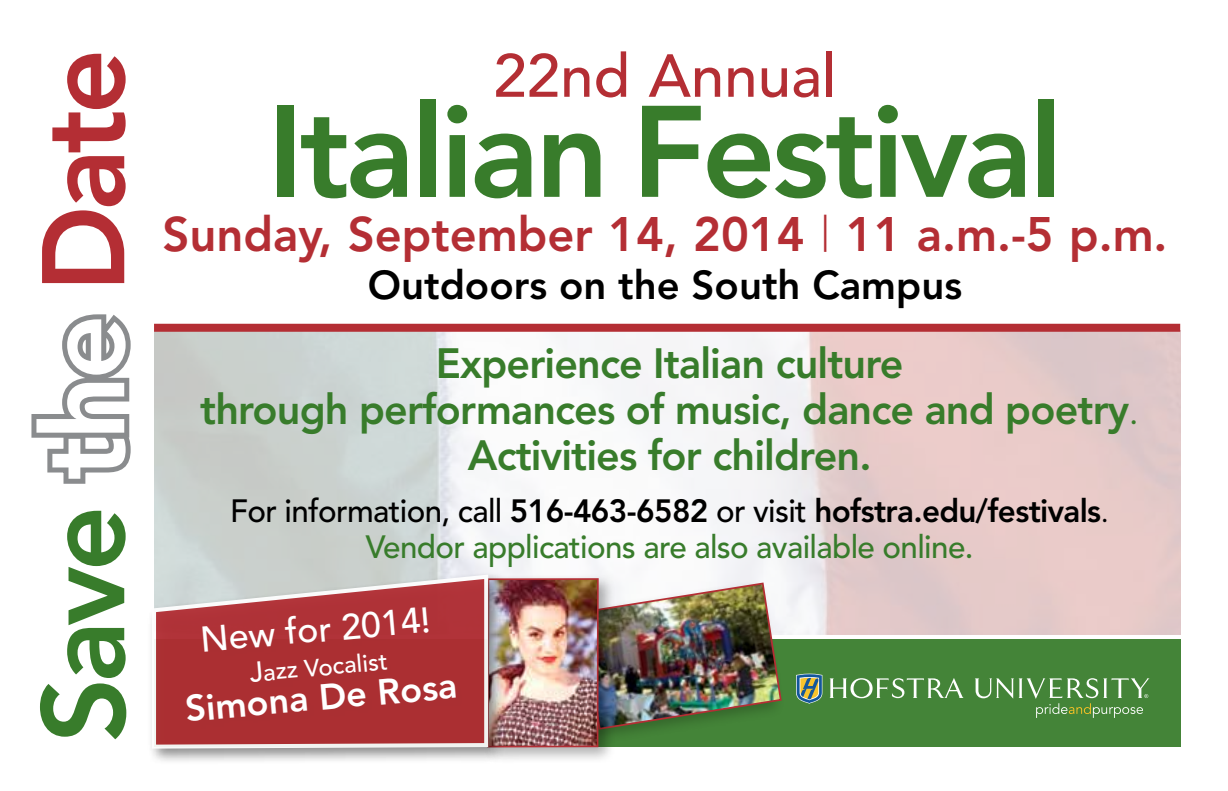
<style>
.page{position:relative;width:1228px;height:791px;background:#fff}
.page>*{position:absolute;margin:0;border:0;box-sizing:border-box;transform-origin:0 0}
.t1{font:800 128.6px "Avenir";letter-spacing:-.03em;color:#387c2b}
.t2{font:800 116px "Avenir";letter-spacing:-.04em;color:#387c2b}
.t3{font:500 60px "Avenir";color:#b42e34}
.t4{font:800 48px "Avenir";color:#b42e34}
.t5{font:800 42px/46px "Avenir";letter-spacing:-.02em;color:#387c2b;text-align:center}
.t6{font:800 40px "Avenir";color:#000}
.t7{font:800 36px "Avenir";color:#fff}
.t8{font:500 35.6px "Avenir";color:#fff}
.t9{font:500 32px/36px "Avenir";letter-spacing:-.02em;color:#387c2b;text-align:center}
.t10{font:500 24px "Avenir";color:#fff}
.s1{color:#fff}
.s2{color:#b42e34}
.s3{font-weight:300}
.s4{color:#000}
.s5{font-weight:800;color:#000}
.s6{font-weight:400;color:#000}
.s7{font-size:28px}
</style>
<div class="page">
<svg style="left:154px;top:323px;width:1027px;height:318px"></svg>
<svg style="left:31px;top:314px;width:100px;height:170px"></svg>
<div style="left:154px;top:639px;width:1025px;height:107px;background:#448438"></div>
<svg style="left:796px;top:673px;width:26px;height:30px"></svg>
<svg style="left:829px;top:678px;width:320px;height:39px"></svg>
<div style="left:154px;top:324px;width:1025px;height:8px;background:#b42e34"></div>
<div style="left:564px;top:578px;width:221px;height:168px;background:#000;opacity:.22"></div>
<img style="left:615px;top:581px;width:167px;height:149px">
<div style="left:482px;top:573px;width:133px;height:191px;background:#000;opacity:.3"></div>
<img style="left:505px;top:581px;width:90px;height:163px">
<div style="left:487px;top:578px;width:111px;height:169px;border:2px solid #b42e34"></div>
<div style="left:147px;top:570px;width:358px;height:195px;background:#000;opacity:.48"></div>
<svg style="left:150px;top:572px;width:340px;height:178px;background:#b55356"></svg>
<h2 class="t2" style="left:15px;top:742px;width:695px;rotate:-90deg">Save <span class="s1">the</span> <span class="s2">Date</span></h2>
<h3 class="t3" style="left:493px;top:41px;width:344px">22nd Annual</h3>
<h1 class="t1" style="left:267px;top:76px;width:796px">Italian Festival</h1>
<h3 class="t4" style="left:162px;top:206px;width:1006px">Sunday, September 14, 2014 <span class="s3">|</span> 11 a.m.-5 p.m.</h3>
<p class="t6" style="left:368px;top:261px;width:595px">Outdoors on the South Campus</p>
<h3 class="t5" style="left:200px;top:340px;width:940px">Experience Italian culture<br>through performances of music, dance and poetry<span class="s3">.<br></span>Activities for children.</h3>
<p class="t9" style="left:230px;top:494px;width:880px"><span class="s4">For information, call</span> <span class="s5">516-463-6582</span> <span class="s4">or visit</span> <span class="s5">hofstra.edu/festivals</span><span class="s6">.<br></span>Vendor applications are also available online.</p>
<p class="t8" style="left:198px;top:619px;width:232px;rotate:-5deg">New for 2014!</p>
<p class="t10" style="left:248px;top:659px;width:140px;rotate:-5deg"><span class="s7">J</span>azz Vocalist</p>
<p class="t7" style="left:183px;top:687px;width:274px;rotate:-5deg">Simona De Rosa</p>
</div>
